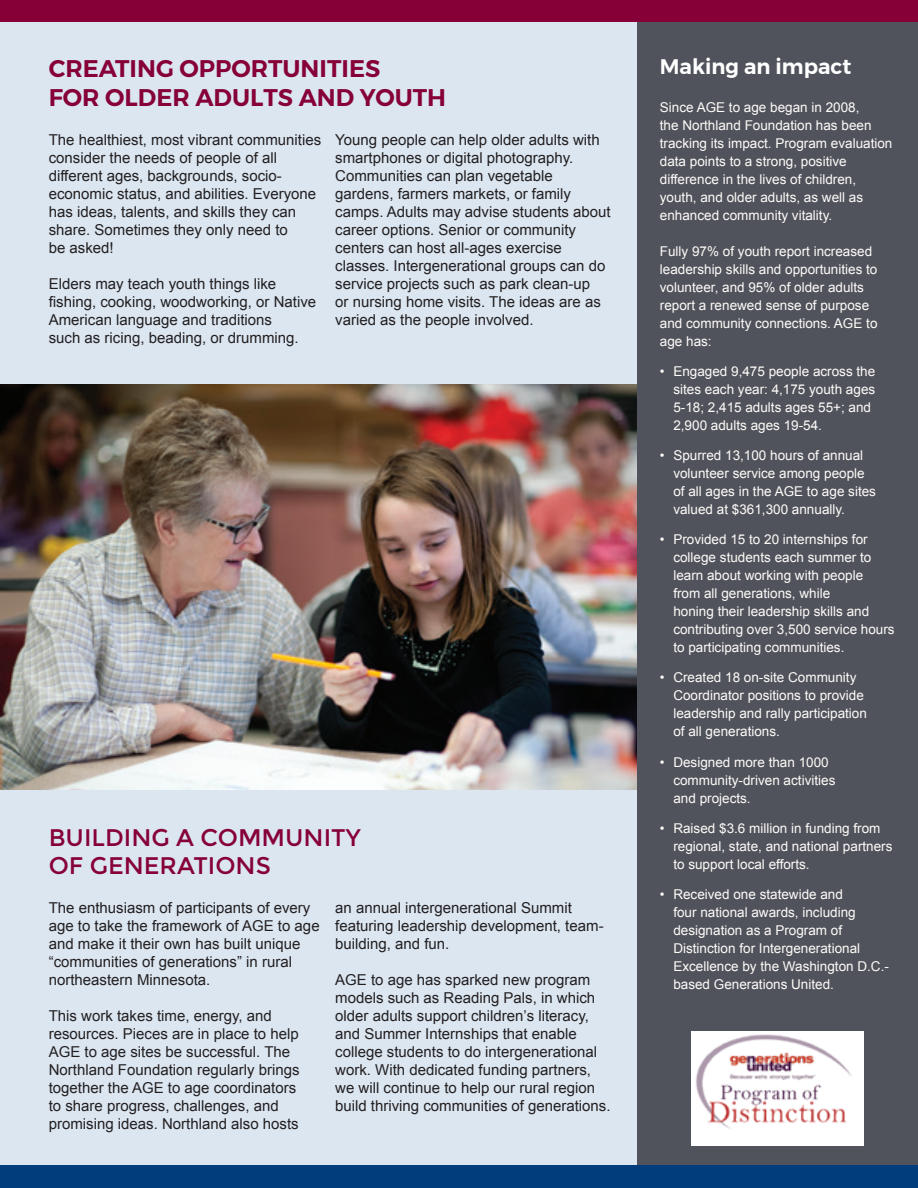
<style>
.page{position:relative;width:918px;height:1188px;background:#fff}
.page>*{position:absolute;margin:0;border:0;box-sizing:border-box;transform-origin:0 0}
.t1{font:600 24px/28.8px "Montserrat";color:#860037}
.t2{font:24px/28.8px "Montserrat";color:#860037}
.t3{font:600 21px "Montserrat";color:#fff}
.t4{font:15px/18px "Arial";color:#231f20}
.t5{font:13.5px/18px "Arial";color:#fefcf9}
</style>
<div class="page">
<div style="left:0;top:0;width:640px;height:1188px;background:#dbe6f1"></div>
<img style="left:0;top:384px;width:637px;height:406px">
<div style="left:637px;top:0;width:281px;height:1188px;background:#51535c"></div>
<img style="left:691px;top:1031px;width:173px;height:115px">
<div style="left:0;top:1165px;width:918px;height:23px;background:#013d7d"></div>
<div style="left:0;top:0;width:918px;height:22px;background:#860037"></div>
<p class="t1" style="left:49px;top:54px;width:399px">CREATING OPPORTUNITIES<br>FOR OLDER ADULTS AND YOUTH</p>
<p class="t4" style="left:49px;top:131px;width:274px">The healthiest, most vibrant communities consider the needs of people of all different ages, backgrounds, socio&shy;economic status, and abilities. Everyone has ideas, talents, and skills they can share. Sometimes they only need to<br>be asked!</p>
<p class="t4" style="left:49px;top:275px;width:269px">Elders may teach youth things like fishing, cooking, woodworking, or Native American language and traditions<br>such as ricing, beading, or drumming.</p>
<p class="t4" style="left:335px;top:131px;width:277px">Young people can help older adults with smartphones or digital photography.<br>Communities can plan vegetable gardens, farmers markets, or family camps. Adults may advise students about career options. Senior or community centers can host all-ages exercise classes. Intergenerational groups can do service projects such as park clean-up<br>or nursing home visits. The ideas are as varied as the people involved.</p>
<p class="t2" style="left:49px;top:823px;width:313px">BUILDING A COMMUNITY<br>OF GENERATIONS</p>
<p class="t4" style="left:49px;top:899px;width:272px">The enthusiasm of participants of every age to take the framework of AGE to age and make it their own has built unique “communities of generations” in rural northeastern Minnesota.</p>
<p class="t4" style="left:49px;top:1007px;width:252px">This work takes time, energy, and resources. Pieces are in place to help AGE to age sites be successful. The Northland Foundation regularly brings together the AGE to age coordinators to share progress, challenges, and promising ideas. Northland also hosts</p>
<p class="t4" style="left:335px;top:899px;width:270px">an annual intergenerational Summit featuring leadership development, team&shy;building, and fun.</p>
<p class="t4" style="left:335px;top:971px;width:277px">AGE to age has sparked new program models such as Reading Pals, in which older adults support children’s literacy, and Summer Internships that enable college students to do intergenerational work. With dedicated funding partners, we will continue to help our rural region build thriving communities of generations.</p>
<p class="t3" style="left:660px;top:50px;width:193px">Making an impact</p>
<p class="t5" style="left:660px;top:98px;width:234px">Since AGE to age began in 2008,<br>the Northland Foundation has been tracking its impact. Program evaluation data points to a strong, positive difference in the lives of children, youth, and older adults, as well as enhanced community vitality.</p>
<p class="t5" style="left:660px;top:242px;width:219px">Fully 97% of youth report increased leadership skills and opportunities to volunteer, and 95% of older adults report a renewed sense of purpose and community connections. AGE to age has:</p>
<p class="t5" style="left:673px;top:362px;width:203px;text-indent:-14px">• Engaged 9,475 people across the sites each year: 4,175 youth ages<br>5-18; 2,415 adults ages 55+; and<br>2,900 adults ages 19-54.</p>
<p class="t5" style="left:673px;top:447px;width:204px;text-indent:-14px">• Spurred 13,100 hours of annual volunteer service among people of all ages in the AGE to age sites valued at $361,300 annually.</p>
<p class="t5" style="left:673px;top:531px;width:223px;text-indent:-14px">• Provided 15 to 20 internships for college students each summer to learn about working with people<br>from all generations, while<br>honing their leadership skills and contributing over 3,500 service hours to participating communities.</p>
<p class="t5" style="left:673px;top:669px;width:195px;text-indent:-14px">• Created 18 on-site Community<br>Coordinator positions to provide leadership and rally participation of all generations.</p>
<p class="t5" style="left:673px;top:753px;width:164px;text-indent:-14px">• Designed more than 1000 community-driven activities and projects.</p>
<p class="t5" style="left:673px;top:819px;width:221px;text-indent:-14px">• Raised $3.6 million in funding from regional, state, and national partners to support local efforts.</p>
<p class="t5" style="left:673px;top:885px;width:217px;text-indent:-14px">• Received one statewide and<br>four national awards, including designation as a Program of<br>Distinction for Intergenerational<br>Excellence by the Washington D.C.- based Generations United.</p>
</div>
